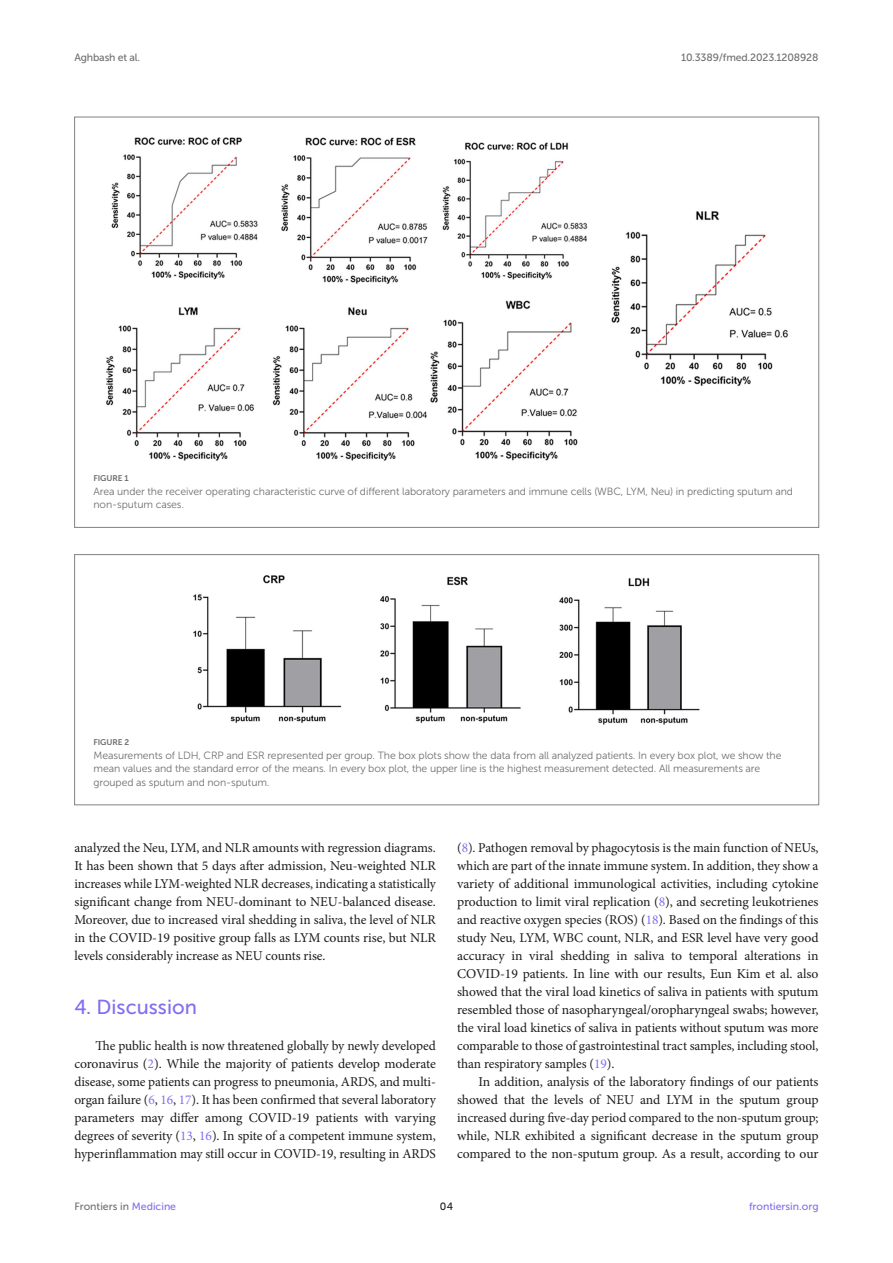
<style>
.page{position:relative;width:893px;height:1263px;background:#fff}
.page>*{position:absolute;margin:0;border:0;box-sizing:border-box;transform-origin:0 0}
.HEAD_1{font:20.25px "Museo Sans 500";color:#856df0}
.TEXT_FLUSH{font:13.5px/18px "Minion Pro";letter-spacing:-.005em;color:#1b1c1b;text-align:justify}
.TEXT{font:13.5px/18px "Minion Pro";letter-spacing:-.01em;color:#1b1c1b;text-align:justify}
.FIG_LEG{font:10.5px/13.5px "Museo Sans 300";letter-spacing:-.01em;color:#706f70}
.t1{font:10.5px "Museo Sans 500";letter-spacing:-.015em;color:#706f70}
.t2{font:10.5px "Museo Sans 500";color:#856df0}
.t3{font:10.5px "Museo Sans 500";color:#1b1c1b}
.FIG_HD{font:8.25px "Museo Sans 700";letter-spacing:-.01em;color:#706f70}
.s1{color:#856df0}
</style>
<div class="page">
<img style="left:106px;top:137px;width:682px;height:324px">
<img style="left:193px;top:575px;width:507px;height:150px">
<div style="left:74px;top:554px;width:745px;height:251px;border:1px solid #808285"></div>
<p class="t1" style="left:74px;top:51px;width:67px">Aghbash et al.</p>
<p class="t1" style="left:681px;top:51px;width:139px">10.3389/fmed.2023.1208928</p>
<p class="FIG_HD" style="left:94px;top:474px;width:37px">FIGURE 1</p>
<p class="FIG_LEG" style="left:94px;top:485px;width:701px">Area under the receiver operating characteristic curve of different laboratory parameters and immune cells (WBC, LYM, Neu) in predicting sputum and non-sputum cases.</p>
<p class="FIG_HD" style="left:94px;top:738px;width:37px">FIGURE 2</p>
<p class="FIG_LEG" style="left:94px;top:749px;width:689px">Measurements of LDH, CRP and ESR represented per group. The box plots show the data from all analyzed patients. In every box plot, we show the mean values and the standard error of the means. In every box plot, the upper line is the highest measurement detected. All measurements are grouped as sputum and non-sputum.</p>
<p class="TEXT_FLUSH" style="left:74px;top:839px;width:363px">analyzed the Neu, LYM, and NLR amounts with regression diagrams.<br>It has been shown that 5 days after admission, Neu-weighted NLR increases while LYM-weighted NLR decreases, indicating a statistically significant change from NEU-dominant to NEU-balanced disease.<br>Moreover, due to increased viral shedding in saliva, the level of NLR in the COVID-19 positive group falls as LYM counts rise, but NLR levels considerably increase as NEU counts rise.</p>
<p class="HEAD_1" style="left:74px;top:996px;width:124px">4. Discussion</p>
<p class="TEXT_FLUSH" style="left:74px;top:1037px;width:363px;text-indent:21px">The public health is now threatened globally by newly developed coronavirus (<span class="s1">2</span>). While the majority of patients develop moderate disease, some patients can progress to pneumonia, ARDS, and multi&shy;organ failure (<span class="s1">6</span>, <span class="s1">16</span>, <span class="s1">17</span>). It has been confirmed that several laboratory parameters may differ among COVID-19 patients with varying degrees of severity (<span class="s1">13</span>, <span class="s1">16</span>). In spite of a competent immune system, hyperinflammation may still occur in COVID-19, resulting in ARDS</p>
<p class="TEXT_FLUSH" style="left:457px;top:839px;width:363px">(<span class="s1">8</span>). Pathogen removal by phagocytosis is the main function of NEUs, which are part of the innate immune system. In addition, they show a variety of additional immunological activities, including cytokine production to limit viral replication (<span class="s1">8</span>), and secreting leukotrienes and reactive oxygen species (ROS) (<span class="s1">18</span>). Based on the findings of this study Neu, LYM, WBC count, NLR, and ESR level have very good accuracy in viral shedding in saliva to temporal alterations in COVID-19 patients. In line with our results, Eun Kim et al. also showed that the viral load kinetics of saliva in patients with sputum resembled those of nasopharyngeal/oropharyngeal swabs; however, the viral load kinetics of saliva in patients without sputum was more comparable to those of gastrointestinal tract samples, including stool, than respiratory samples (<span class="s1">19</span>).</p>
<p class="TEXT" style="left:457px;top:1073px;width:363px;text-indent:21px">In addition, analysis of the laboratory findings of our patients showed that the levels of NEU and LYM in the sputum group increased during five-day period compared to the non-sputum group; while, NLR exhibited a significant decrease in the sputum group compared to the non-sputum group. As a result, according to our</p>
<p class="t1" style="left:74px;top:1200px;width:103px">Frontiers in <span class="s1">Medicine</span></p>
<p class="t3" style="left:440px;top:1200px;width:15px">04</p>
<p class="t2" style="left:749px;top:1200px;width:71px">frontiersin.org</p>
</div>
